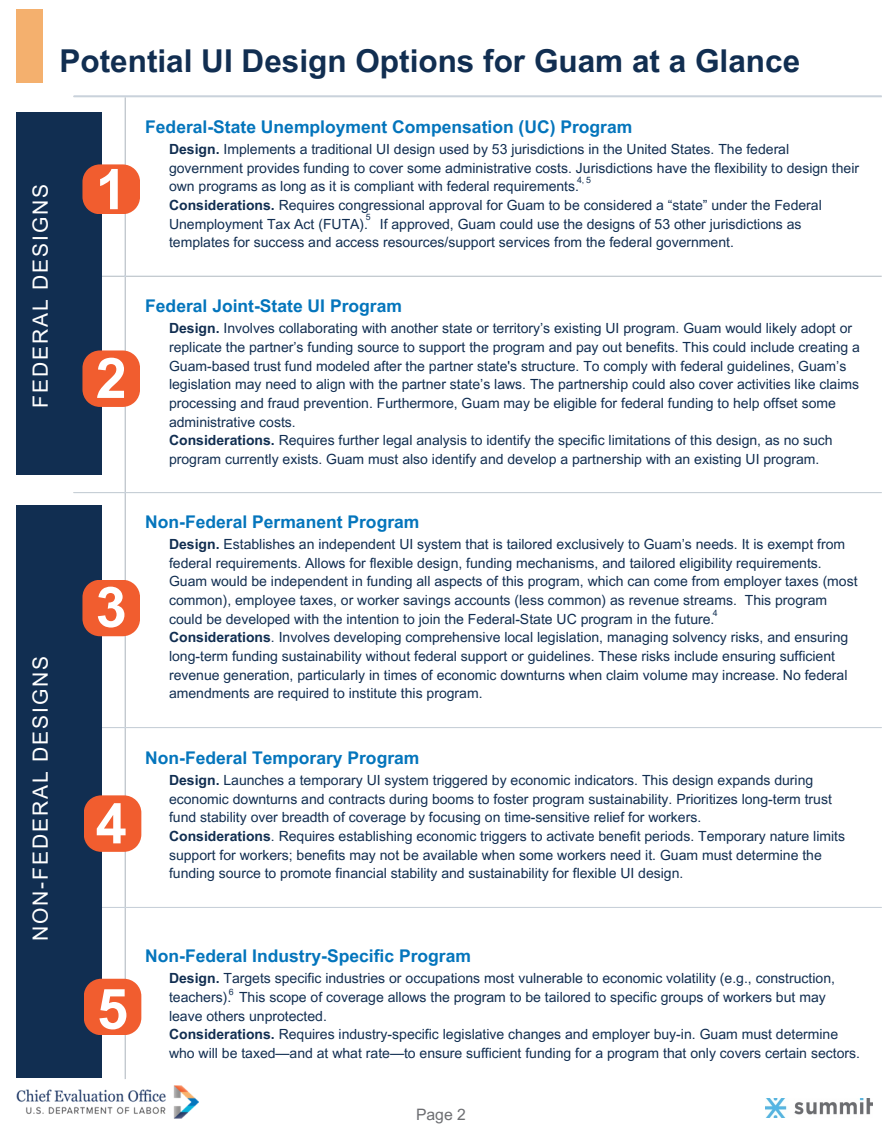
<style>
.page{position:relative;width:882px;height:1134px;background:#fff}
.page>*{position:absolute;margin:0;border:0;box-sizing:border-box;transform-origin:0 0}
.t1{font:700 56px "Arial MT Pro";color:#fff}
.t2{font:700 31.5px "Arial MT Pro";color:#112e51}
.t3{font:21px "Arial MT Pro";letter-spacing:.09em;color:#fff}
.t4{font:700 17.5px "Arial MT Pro";color:#0475bc}
.t5{font:15.75px "Arial MT Pro";color:#6d6e72}
.t6{font:14px/18.7px "Arial MT Pro";color:#112e51}
.t7{font:8.75px "Arial MT Pro";color:#112e51}
.s1{font-weight:700}
</style>
<div class="page">
<hr style="left:125px;top:97px;width:1px;height:1010px;background:#c9d2db">
<hr style="left:74px;top:276px;width:808px;height:1px;background:#c9d2db">
<hr style="left:74px;top:492px;width:808px;height:1px;background:#c9d2db">
<hr style="left:74px;top:727px;width:808px;height:1px;background:#c9d2db">
<hr style="left:74px;top:907px;width:808px;height:1px;background:#c9d2db">
<hr style="left:74px;top:95px;width:808px;height:2px;background:#c9d2db">
<div style="left:17px;top:112px;width:85px;height:363px;background:#112e51"></div>
<div style="left:17px;top:505px;width:85px;height:573px;background:#112e51"></div>
<svg style="left:82px;top:580px;width:58px;height:56px;background:#e76038"></svg>
<svg style="left:84px;top:795px;width:57px;height:57px;background:#e86239"></svg>
<svg style="left:84px;top:979px;width:57px;height:56px;background:#e96137"></svg>
<svg style="left:82px;top:350px;width:58px;height:57px;background:#e6613a"></svg>
<div style="left:16px;top:9px;width:26px;height:73px;background:#f4b06e"></div>
<div style="left:136px;top:560px;width:24px;height:24px;background:#fff;border-radius:12px"></div>
<svg style="left:82px;top:164px;width:58px;height:50px;background:#e5623b"></svg>
<div style="left:14px;top:1078px;width:324px;height:48px;background:#fff;border-radius:50%"></div>
<img style="left:17px;top:1086px;width:182px;height:33px">
<img style="left:766px;top:1098px;width:106px;height:20px">
<h2 class="t2" style="left:59px;top:49px;width:742px">Potential UI Design Options for Guam at a Glance</h2>
<p class="t3" style="left:33px;top:408px;width:225px;rotate:-90deg">FEDERAL DESIGNS</p>
<p class="t1" style="left:96px;top:169px;width:33px">1</p>
<p class="t1" style="left:96px;top:357px;width:33px">2</p>
<p class="t4" style="left:145px;top:120px;width:489px">Federal-State Unemployment Compensation (UC) Program</p>
<p class="t6" style="left:169px;top:142px;width:692px"><span class="s1">Design.</span> Implements a traditional UI design used by 53 jurisdictions in the United States. The federal government provides funding to cover some administrative costs. Jurisdictions have the flexibility to design their own programs as long as it is compliant with federal requirements.</p>
<p class="t6" style="left:169px;top:198px;width:654px"><span class="s1">Considerations.</span> Requires congressional approval for Guam to be considered a “state” under the Federal<br>Unemployment Tax Act (FUTA). If approved, Guam could use the designs of 53 other jurisdictions as templates for success and access resources/support services from the federal government.</p>
<p class="t7" style="left:577px;top:176px;width:16px">4, 5</p>
<p class="t7" style="left:366px;top:214px;width:6px">5</p>
<p class="t4" style="left:145px;top:300px;width:258px">Federal Joint-State UI Program</p>
<p class="t6" style="left:169px;top:321px;width:693px"><span class="s1">Design.</span> Involves collaborating with another state or territory’s existing UI program. Guam would likely adopt or replicate the partner’s funding source to support the program and pay out benefits. This could include creating a Guam-based trust fund modeled after the partner state's structure. To comply with federal guidelines, Guam’s legislation may need to align with the partner state’s laws. The partnership could also cover activities like claims processing and fraud prevention. Furthermore, Guam may be eligible for federal funding to help offset some administrative costs.</p>
<p class="t6" style="left:169px;top:433px;width:665px"><span class="s1">Considerations.</span> Requires further legal analysis to identify the specific limitations of this design, as no such program currently exists. Guam must also identify and develop a partnership with an existing UI program.</p>
<p class="t3" style="left:33px;top:941px;width:287px;rotate:-90deg">NON-FEDERAL DESIGNS</p>
<p class="t1" style="left:96px;top:586px;width:33px">3</p>
<p class="t1" style="left:96px;top:803px;width:33px">4</p>
<p class="t4" style="left:145px;top:515px;width:276px">Non-Federal Permanent Program</p>
<p class="t6" style="left:169px;top:536px;width:690px"><span class="s1">Design.</span> Establishes an independent UI system that is tailored exclusively to Guam’s needs. It is exempt from federal requirements. Allows for flexible design, funding mechanisms, and tailored eligibility requirements.<br>Guam would be independent in funding all aspects of this program, which can come from employer taxes (most common), employee taxes, or worker savings accounts (less common) as revenue streams. This program could be developed with the intention to join the Federal-State UC program in the future.</p>
<p class="t6" style="left:169px;top:630px;width:681px"><span class="s1">Considerations</span>. Involves developing comprehensive local legislation, managing solvency risks, and ensuring long-term funding sustainability without federal support or guidelines. These risks include ensuring sufficient revenue generation, particularly in times of economic downturns when claim volume may increase. No federal amendments are required to institute this program.</p>
<p class="t7" style="left:713px;top:610px;width:6px">4</p>
<p class="t4" style="left:145px;top:751px;width:276px">Non-Federal Temporary Program</p>
<p class="t6" style="left:169px;top:772px;width:664px"><span class="s1">Design.</span> Launches a temporary UI system triggered by economic indicators. This design expands during economic downturns and contracts during booms to foster program sustainability. Prioritizes long-term trust fund stability over breadth of coverage by focusing on time-sensitive relief for workers.</p>
<p class="t6" style="left:169px;top:828px;width:678px"><span class="s1">Considerations</span>. Requires establishing economic triggers to activate benefit periods. Temporary nature limits support for workers; benefits may not be available when some workers need it. Guam must determine the funding source to promote financial stability and sustainability for flexible UI design.</p>
<p class="t1" style="left:97px;top:988px;width:33px">5</p>
<p class="t4" style="left:145px;top:950px;width:327px">Non-Federal Industry-Specific Program</p>
<p class="t6" style="left:169px;top:971px;width:668px"><span class="s1">Design.</span> Targets specific industries or occupations most vulnerable to economic volatility (e.g., construction, teachers). This scope of coverage allows the program to be tailored to specific groups of workers but may leave others unprotected.</p>
<p class="t6" style="left:169px;top:1027px;width:693px"><span class="s1">Considerations.</span> Requires industry-specific legislative changes and employer buy-in. Guam must determine who will be taxed—and at what rate—to ensure sufficient funding for a program that only covers certain sectors.</p>
<p class="t7" style="left:229px;top:989px;width:6px">6</p>
<p class="t5" style="left:416px;top:1108px;width:51px">Page 2</p>
</div>
